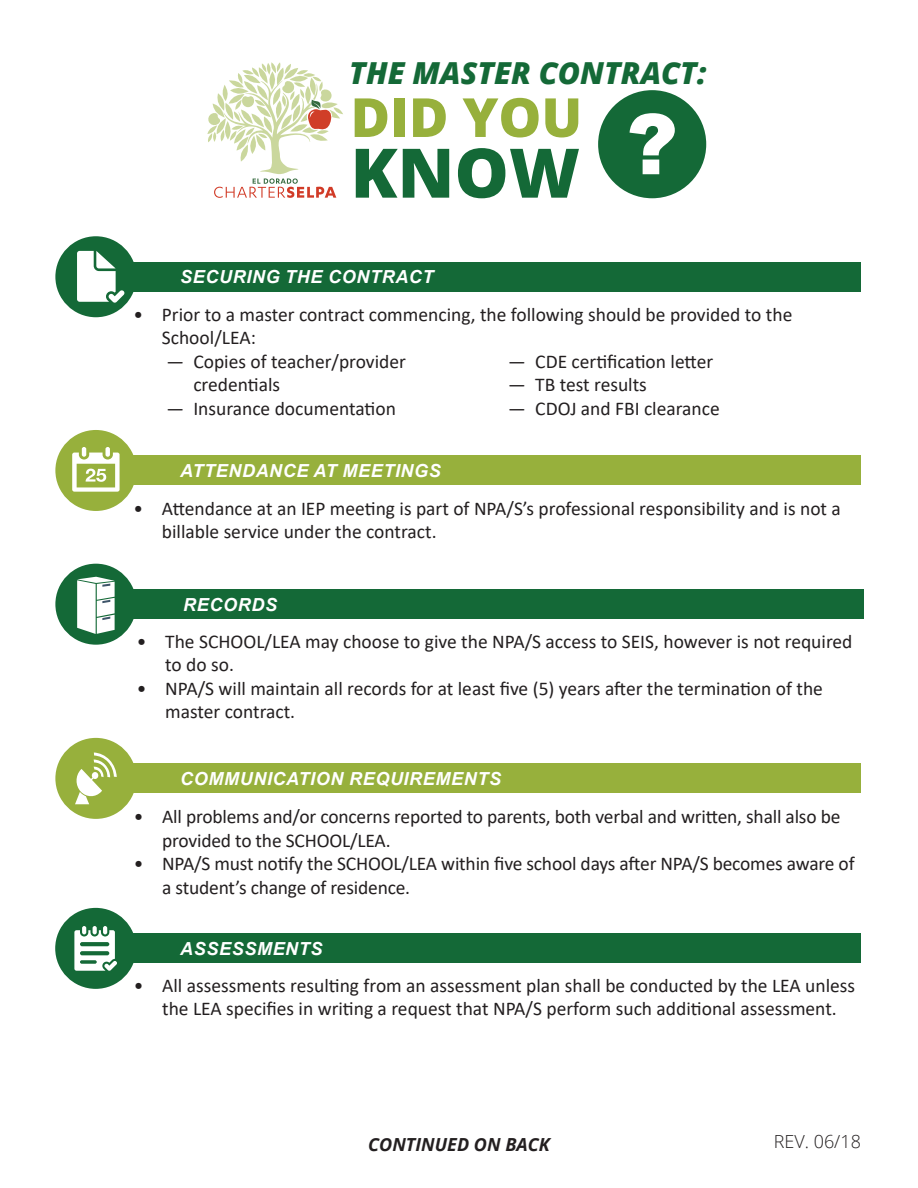
<style>
.page{position:relative;width:918px;height:1188px;background:#fff}
.page>*{position:absolute;margin:0;border:0;box-sizing:border-box;transform-origin:0 0}
.t1{font:900 83.85px "Arial";color:#fff}
.t2{font:800 68.4px "Open Sans";color:#146937}
.t3{font:800 54px "Open Sans";color:#97b03c}
.t4{font:italic 800 30.3px "Open Sans";color:#146937}
.t5{font:19.5px/23.4px "Calibri";color:#231f20}
.t6{font:italic 700 18px "Arial";letter-spacing:.035em;color:#fff}
.t7{font:italic 700 18px "Open Sans";color:#231f20}
.t8{font:300 18px "Open Sans";color:#231f20}
</style>
<div class="page">
<div style="left:96px;top:262px;width:765px;height:29px;background:#146937"></div>
<div style="left:55px;top:236px;width:81px;height:81px;background:#146937;border-radius:50%"></div>
<svg style="left:77px;top:251px;width:47px;height:52px"></svg>
<div style="left:96px;top:456px;width:765px;height:29px;background:#97b03c"></div>
<div style="left:55px;top:430px;width:81px;height:81px;background:#97b03c;border-radius:50%"></div>
<svg style="left:72px;top:447px;width:48px;height:45px"></svg>
<div style="left:99px;top:590px;width:765px;height:29px;background:#146937"></div>
<div style="left:55px;top:564px;width:81px;height:81px;background:#146937;border-radius:50%"></div>
<svg style="left:77px;top:577px;width:38px;height:57px;background:#d8e5de"></svg>
<div style="left:96px;top:764px;width:765px;height:29px;background:#97b03c"></div>
<div style="left:55px;top:738px;width:81px;height:81px;background:#97b03c;border-radius:50%"></div>
<svg style="left:75px;top:752px;width:42px;height:52px"></svg>
<div style="left:96px;top:934px;width:765px;height:29px;background:#146937"></div>
<div style="left:55px;top:908px;width:81px;height:81px;background:#146937;border-radius:50%"></div>
<svg style="left:74px;top:926px;width:43px;height:45px"></svg>
<div style="left:598px;top:90px;width:108px;height:108px;background:#146937;border-radius:50%"></div>
<svg style="left:207px;top:62px;width:136px;height:136px"></svg>
<p class="t4" style="left:349px;top:50px;width:359px">THE MASTER CONTRACT:</p>
<p class="t3" style="left:351px;top:76px;width:233px">DID YOU</p>
<p class="t2" style="left:351px;top:121px;width:231px">KNOW</p>
<p class="t1" style="left:627px;top:83px;width:53px">?</p>
<p class="t6" style="left:180px;top:265px;width:255px">SECURING THE CONTRACT</p>
<p class="t5" style="left:162px;top:302px;width:632px;text-indent:-28px">• Prior to a master contract commencing, the following should be provided to the<br>School/LEA:</p>
<p class="t5" style="left:193px;top:349px;width:214px;text-indent:-27px">— Copies of teacher/provider credentials</p>
<p class="t5" style="left:166px;top:396px;width:231px">— Insurance documentation</p>
<p class="t5" style="left:508px;top:349px;width:207px">— CDE certification letter</p>
<p class="t5" style="left:508px;top:373px;width:140px">— TB test results</p>
<p class="t5" style="left:508px;top:396px;width:213px">— CDOJ and FBI clearance</p>
<p class="t6" style="left:180px;top:459px;width:262px">ATTENDANCE AT MEETINGS</p>
<p class="t5" style="left:162px;top:496px;width:681px;text-indent:-28px">• Attendance at an IEP meeting is part of NPA/S’s professional responsibility and is not a billable service under the contract.</p>
<p class="t6" style="left:183px;top:592px;width:95px">RECORDS</p>
<p class="t5" style="left:165px;top:629px;width:689px;text-indent:-28px">• The SCHOOL/LEA may choose to give the NPA/S access to SEIS, however is not required to do so.</p>
<p class="t5" style="left:165px;top:676px;width:659px;text-indent:-28px">• NPA/S will maintain all records for at least five (5) years after the termination of the master contract.</p>
<p class="t6" style="left:180px;top:767px;width:322px">COMMUNICATION REQUIREMENTS</p>
<p class="t5" style="left:162px;top:805px;width:680px;text-indent:-28px">• All problems and/or concerns reported to parents, both verbal and written, shall also be provided to the SCHOOL/LEA.</p>
<p class="t5" style="left:162px;top:852px;width:694px;text-indent:-28px">• NPA/S must notify the SCHOOL/LEA within five school days after NPA/S becomes aware of a student’s change of residence.</p>
<p class="t6" style="left:180px;top:937px;width:144px">ASSESSMENTS</p>
<p class="t5" style="left:134px;top:973px;width:723px;text-align:center">• All assessments resulting from an assessment plan shall be conducted by the LEA unless the LEA specifies in writing a request that NPA/S perform such additional assessment.</p>
<p class="t7" style="left:368px;top:1132px;width:183px">CONTINUED ON BACK</p>
<p class="t8" style="left:774px;top:1129px;width:89px">REV. 06/18</p>
</div>
